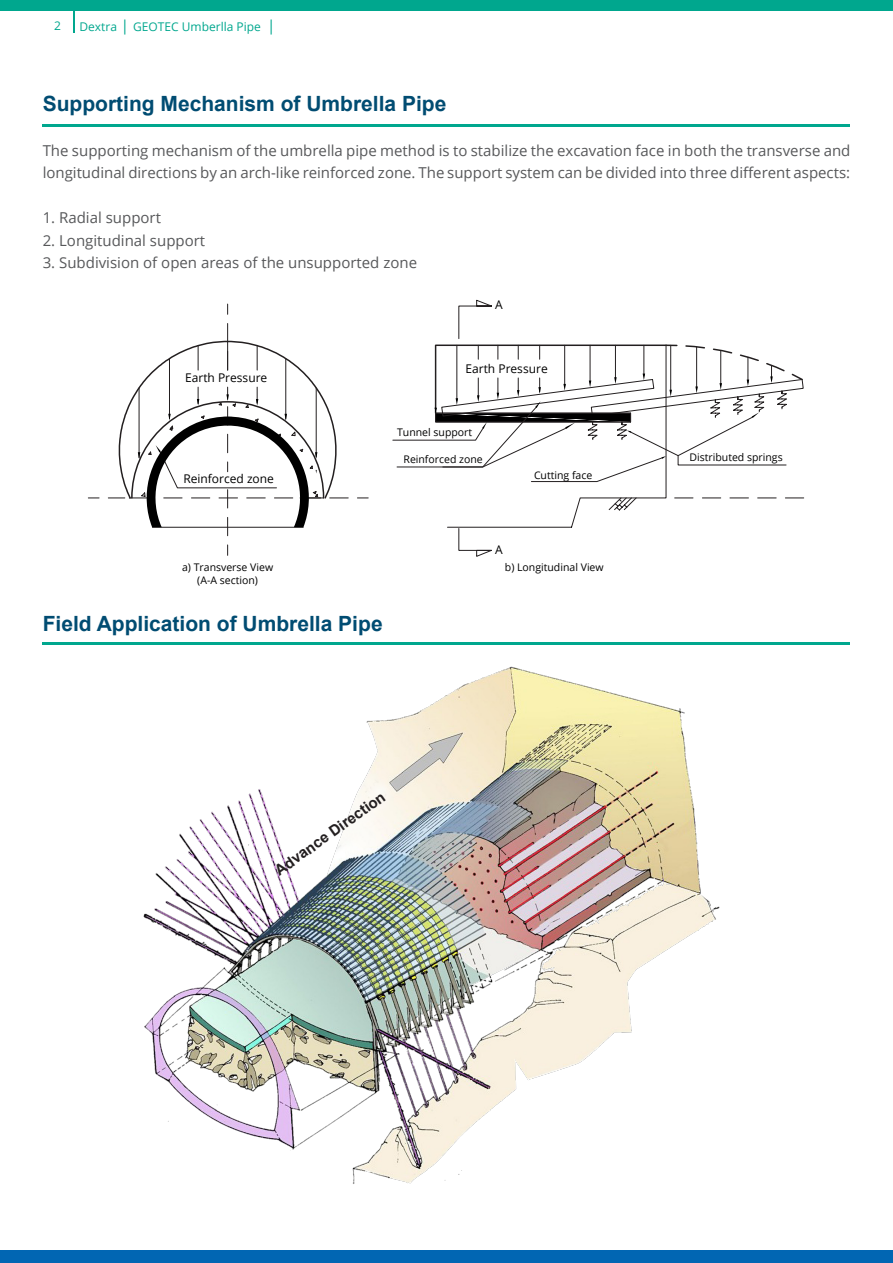
<style>
.page{position:relative;width:893px;height:1263px;background:#fff}
.page>*{position:absolute;margin:0;border:0;box-sizing:border-box;transform-origin:0 0}
.t1{font:700 21px "Arial";color:#004c72}
.Title_H2__size___14{font:15px/22.5px "Open Sans";color:#57585a}
.t2{font:700 15px "Arial";color:#231f20}
.t3{font:12px "Open Sans";color:#000}
.MAIN-INFO1{font:12px "Open Sans";color:#00a78e}
.t4{font:10.5px/12.6px "Open Sans";color:#000;text-align:center}
.s1{font-size:15px}
</style>
<div class="page">
<div style="left:0;top:0;width:893px;height:11px;background:#00a78e"></div>
<div style="left:0;top:1250px;width:893px;height:13px;background:#0166b3"></div>
<hr style="left:73px;top:10px;width:2px;height:23px;background:#00a78e">
<hr style="left:43px;top:124px;width:807px;height:3px;background:#00a78e">
<hr style="left:43px;top:642px;width:807px;height:3px;background:#00a78e">
<img style="left:143px;top:666px;width:573px;height:518px">
<svg style="left:700px;top:885px;width:20px;height:25px"></svg>
<svg style="left:392px;top:299px;width:412px;height:258px"></svg>
<svg style="left:108px;top:323px;width:240px;height:213px"></svg>
<p class="MAIN-INFO1" style="left:54px;top:18px;width:8px">2</p>
<p class="MAIN-INFO1" style="left:80px;top:19px;width:197px">Dextra <span class="s1">|</span> GEOTEC Umberlla Pipe <span class="s1">|</span></p>
<p class="t1" style="left:43px;top:89px;width:405px">Supporting Mechanism of Umbrella Pipe</p>
<p class="Title_H2__size___14" style="left:43px;top:139px;width:809px">The supporting mechanism of the umbrella pipe method is to stabilize the excavation face in both the transverse and longitudinal directions by an arch-like reinforced zone. The support system can be divided into three different aspects:</p>
<p class="Title_H2__size___14" style="left:43px;top:206px;width:120px">1. Radial support</p>
<p class="Title_H2__size___14" style="left:43px;top:229px;width:164px">2. Longitudinal support</p>
<p class="Title_H2__size___14" style="left:43px;top:251px;width:376px">3. Subdivision of open areas of the unsupported zone</p>
<p class="t3" style="left:185px;top:370px;width:84px">Earth Pressure</p>
<p class="t3" style="left:183px;top:471px;width:92px">Reinforced zone</p>
<p class="t3" style="left:495px;top:297px;width:9px">A</p>
<p class="t3" style="left:465px;top:360px;width:84px">Earth Pressure</p>
<p class="t4" style="left:397px;top:426px;width:77px">Tunnel support</p>
<p class="t4" style="left:403px;top:453px;width:81px">Reinforced zone</p>
<p class="t4" style="left:534px;top:468px;width:60px">Cutting face</p>
<p class="t4" style="left:182px;top:561px;width:93px">a) Transverse View (A-A section)</p>
<p class="t1" style="left:43px;top:609px;width:341px">Field Application of Umbrella Pipe</p>
<p class="t3" style="left:495px;top:542px;width:9px">A</p>
<p class="t4" style="left:505px;top:561px;width:100px">b) Longitudinal View</p>
<p class="t2" style="left:270px;top:862px;width:133px;rotate:-35deg">Advance Direction</p>
<p class="t4" style="left:689px;top:450px;width:95px">Distributed springs</p>
</div>
